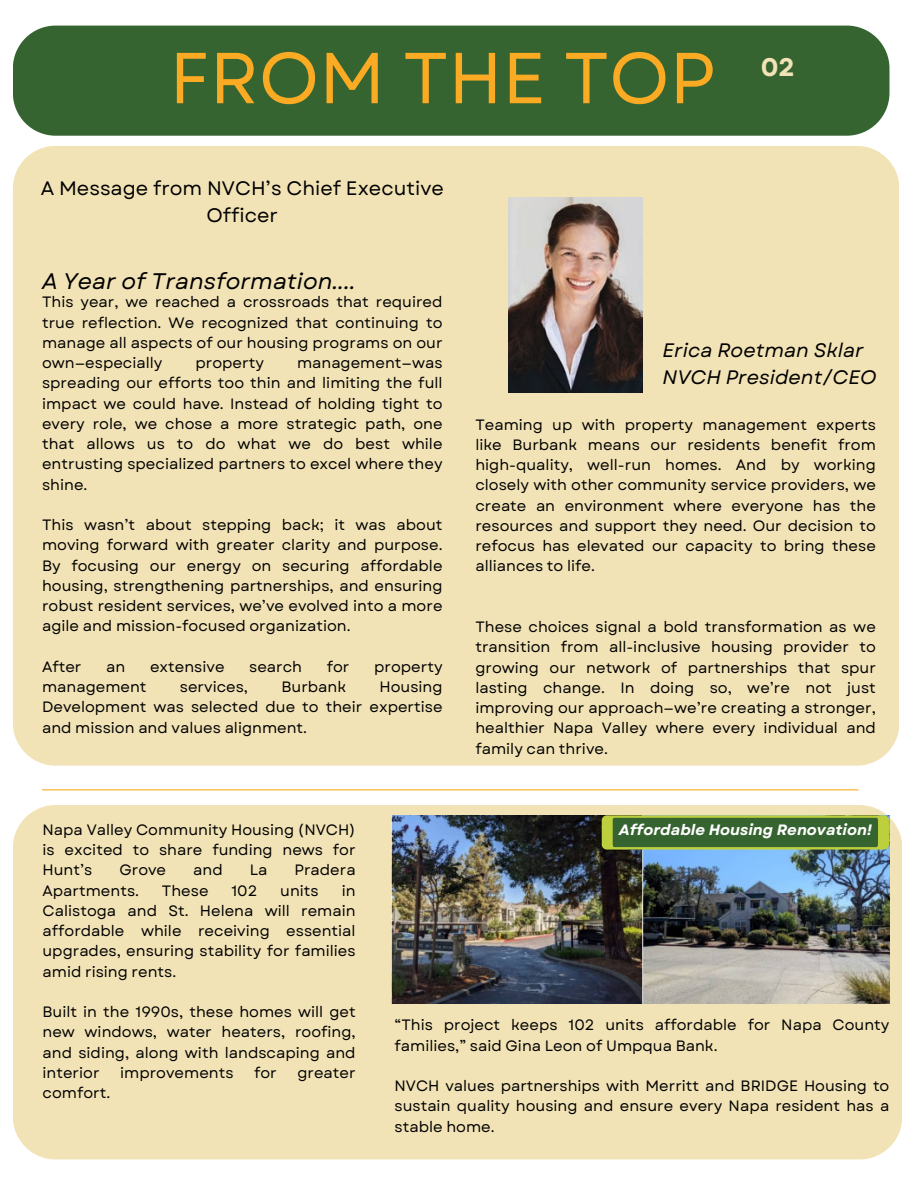
<style>
.page{position:relative;width:918px;height:1188px;background:#fff}
.page>*{position:absolute;margin:0;border:0;box-sizing:border-box;transform-origin:0 0}
.t1{font:72px "Garet";color:#fbaa23}
.t2{font:700 25.35px "Garet";color:#f2e3b6}
.t3{font:italic 22.5px "Garet";color:#000}
.t4{font:19.5px/27px "Garet";color:#000;text-align:center}
.t5{font:italic 19.5px/27px "Garet";color:#000}
.t6{font:15px/20.2px "Garet";color:#000;text-align:justify}
.t7{font:italic 700 15px "Garet";color:#fff}
</style>
<div class="page">
<div style="left:13px;top:805px;width:889px;height:354px;background:#f2e3b6"></div>
<div style="left:13px;top:26px;width:876px;height:110px;background:#356430"></div>
<div style="left:13px;top:146px;width:886px;height:620px;background:#f2e3b6"></div>
<hr style="left:42px;top:789px;width:817px;height:1px;background:#fbaa23">
<img style="left:392px;top:815px;width:497px;height:188px">
<svg style="left:602px;top:815px;width:287px;height:34px;background:#4f7833"></svg>
<img style="left:508px;top:198px;width:134px;height:195px">
<h1 class="t1" style="left:170px;top:26px;width:548px">FROM THE TOP</h1>
<p class="t2" style="left:761px;top:49px;width:36px">02</p>
<h3 class="t4" style="left:41px;top:175px;width:405px">A Message from NVCH’s Chief Executive<br>Officer</h3>
<h2 class="t3" style="left:42px;top:264px;width:315px">A Year of Transformation....</h2>
<p class="t6" style="left:42px;top:292px;width:402px">This year, we reached a crossroads that required true reflection. We recognized that continuing to manage all aspects of our housing programs on our own—especially</p>
<p class="t6" style="left:42px;top:353px;width:402px;text-indent:255px">management—was spreading our efforts too thin and limiting the full impact we could have. Instead of holding tight to every role, we chose a more strategic path, one that allows us to do what we do best while entrusting specialized partners to excel where they shine.</p>
<p class="t6" style="left:42px;top:515px;width:402px">This wasn’t about stepping back; it was about moving forward with greater clarity and purpose.<br>By focusing our energy on securing affordable housing, strengthening partnerships, and ensuring robust resident services, we’ve evolved into a more agile and mission-focused organization.</p>
<p class="t6" style="left:42px;top:656px;width:41px">After</p>
<p class="t6" style="left:106px;top:656px;width:21px">an</p>
<p class="t6" style="left:150px;top:656px;width:76px">extensive</p>
<p class="t6" style="left:249px;top:656px;width:54px">search</p>
<p class="t6" style="left:327px;top:656px;width:24px">for</p>
<p class="t6" style="left:374px;top:656px;width:70px">property</p>
<p class="t6" style="left:42px;top:677px;width:106px">management</p>
<p class="t6" style="left:180px;top:677px;width:70px">services,</p>
<p class="t6" style="left:282px;top:677px;width:66px">Burbank</p>
<p class="t6" style="left:196px;top:353px;width:70px">property</p>
<p class="t6" style="left:42px;top:677px;width:402px;text-indent:337px">Housing Development was selected due to their expertise and mission and values alignment.</p>
<p class="t5" style="left:663px;top:337px;width:216px">Erica Roetman Sklar<br>NVCH President/CEO</p>
<p class="t6" style="left:475px;top:414px;width:402px">Teaming up with property management experts like Burbank means our residents benefit from high-quality, well-run homes. And by working closely with other community service providers, we create an environment where everyone has the resources and support they need. Our decision to refocus has elevated our capacity to bring these alliances to life.</p>
<p class="t6" style="left:475px;top:617px;width:402px">These choices signal a bold transformation as we transition from all-inclusive housing provider to growing our network of partnerships that spur lasting change. In doing so, we’re not just improving our approach—we’re creating a stronger, healthier Napa Valley where every individual and family can thrive.</p>
<p class="t6" style="left:43px;top:820px;width:315px">Napa Valley Community Housing (NVCH) is excited to share funding news for Hunt’s</p>
<p class="t6" style="left:119px;top:860px;width:48px">Grove</p>
<p class="t6" style="left:193px;top:860px;width:31px">and</p>
<p class="t6" style="left:250px;top:860px;width:19px">La</p>
<p class="t6" style="left:295px;top:860px;width:63px">Pradera</p>
<p class="t6" style="left:43px;top:880px;width:98px">Apartments.</p>
<p class="t6" style="left:162px;top:880px;width:48px">These</p>
<p class="t6" style="left:231px;top:880px;width:27px">102</p>
<p class="t6" style="left:280px;top:880px;width:40px">units</p>
<p class="t6" style="left:43px;top:880px;width:315px;text-indent:299px">in Calistoga and St. Helena will remain affordable while receiving essential upgrades, ensuring stability for families amid rising rents.</p>
<p class="t6" style="left:43px;top:1002px;width:315px">Built in the 1990s, these homes will get new windows, water heaters, roofing, and siding, along with landscaping and interior</p>
<p class="t6" style="left:120px;top:1063px;width:115px">improvements</p>
<p class="t6" style="left:254px;top:1063px;width:24px">for</p>
<p class="t6" style="left:297px;top:1063px;width:60px">greater</p>
<p class="t6" style="left:43px;top:1083px;width:69px">comfort.</p>
<p class="t7" style="left:619px;top:819px;width:254px">Affordable Housing Renovation!</p>
<p class="t6" style="left:395px;top:1015px;width:496px">“This project keeps 102 units affordable for Napa County families,” said Gina Leon of Umpqua Bank.</p>
<p class="t6" style="left:395px;top:1076px;width:496px">NVCH values partnerships with Merritt and BRIDGE Housing to sustain quality housing and ensure every Napa resident has a stable home.</p>
</div>
